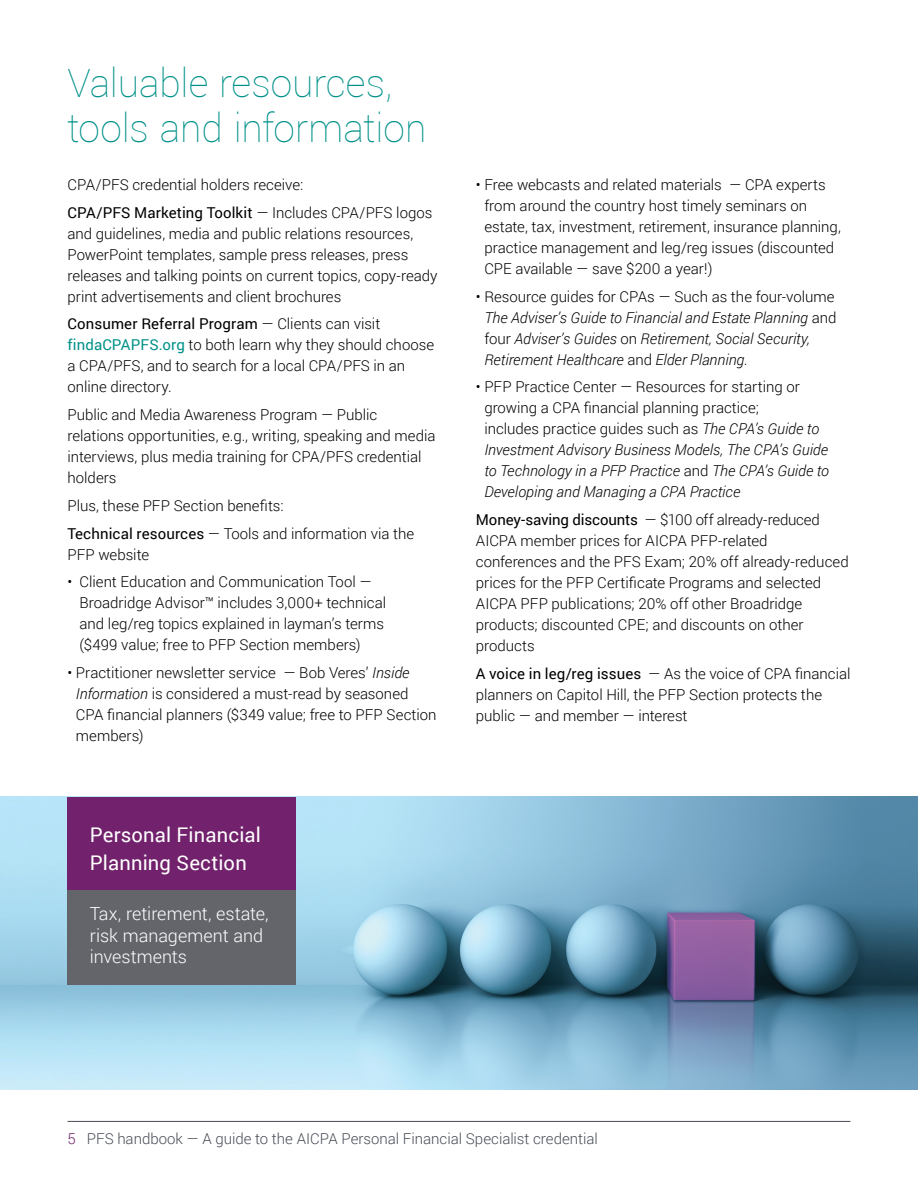
<style>
.page{position:relative;width:918px;height:1188px;background:#fff}
.page>*{position:absolute;margin:0;border:0;box-sizing:border-box;transform-origin:0 0}
.t1{font:100 39px/45px "Roboto";letter-spacing:-.005em;color:#009189}
.t2{font:20.25px/28px "Roboto";letter-spacing:.01em;color:#fff}
.t3{font:300 18px/21.6px "Roboto";color:#fff}
.t4{font:300 15px/21px "Roboto";color:#000}
.t5{font:italic 300 15px/21px "Roboto";color:#000}
.t6{font:300 15px "Roboto";color:#474c55}
.s1{font-weight:400}
.s2{font-weight:400;color:#009189}
.s3{font-style:italic}
.s4{font-style:normal}
.s5{color:#72226d}
</style>
<div class="page">
<hr style="left:68px;top:1121px;width:782px;height:1px;background:#474c55">
<img style="left:0;top:797px;width:918px;height:292px">
<div style="left:68px;top:797px;width:228px;height:93px;background:#72226d"></div>
<div style="left:68px;top:891px;width:228px;height:94px;background:#63656b"></div>
<h1 class="t1" style="left:68px;top:59px;width:360px">Valuable resources, tools and information</h1>
<p class="t4" style="left:68px;top:170px;width:366px;line-height:27.8px">CPA/PFS credential holders receive:<br><span class="s1">CPA/PFS Marketing Toolkit</span> — Includes CPA/PFS logos</p>
<p class="t4" style="left:68px;top:222px;width:372px">and guidelines, media and public relations resources, PowerPoint templates, sample press releases, press releases and talking points on current topics, copy-ready print advertisements and client brochures</p>
<p class="t4" style="left:68px;top:313px;width:368px"><span class="s1">Consumer Referral Program</span> — Clients can visit <span class="s2">findaCPAPFS.org</span> to both learn why they should choose a CPA/PFS, and to search for a local CPA/PFS in an online directory.</p>
<p class="t4" style="left:68px;top:404px;width:369px">Public and Media Awareness Program — Public relations opportunities, e.g., writing, speaking and media interviews, plus media training for CPA/PFS credential holders</p>
<p class="t4" style="left:68px;top:491px;width:348px;line-height:27.8px">Plus, these PFP Section benefits:<br><span class="s1">Technical resources</span> — Tools and information via the</p>
<p class="t4" style="left:68px;top:543px;width:83px">PFP website</p>
<p class="t4" style="left:80px;top:571px;width:308px;text-indent:-12px">• Client Education and Communication Tool — Broadridge Advisor™ includes 3,000+ technical and leg/reg topics explained in layman’s terms ($499 value; free to PFP Section members)</p>
<p class="t4" style="left:76px;top:662px;width:362px;text-indent:-8px">• Practitioner newsletter service — Bob Veres’ <span class="s3">Inside Information</span> is considered a must-read by seasoned CPA financial planners ($349 value; free to PFP Section members)</p>
<h2 class="t2" style="left:90px;top:820px;width:173px">Personal Financial<br>Planning Section</h2>
<p class="t3" style="left:90px;top:903px;width:180px">Tax, retirement, estate, risk management and investments</p>
<p class="t4" style="left:484px;top:173px;width:358px;text-indent:-8px">• Free webcasts and related materials — CPA experts from around the country host timely seminars on estate, tax, investment, retirement, insurance planning, practice management and leg/reg issues (discounted CPE available — save $200 a year!)</p>
<p class="t5" style="left:484px;top:285px;width:354px;text-indent:-8px"><span class="s4">• Resource guides for CPAs — Such as the four-volume </span>The Adviser’s Guide to Financial and Estate Planning <span class="s4">and four</span> Adviser’s Guides <span class="s4">on</span> Retirement, Social Security, Retirement Healthcare <span class="s4">and</span> Elder Planning.</p>
<p class="t5" style="left:484px;top:376px;width:346px;text-indent:-8px"><span class="s4">• PFP Practice Center — Resources for starting or growing a CPA financial planning practice;<br>includes practice guides such as</span> The CPA’s Guide to Investment Advisory Business Models, The CPA’s Guide to Technology in a PFP Practice <span class="s4">and</span> The CPA’s Guide to Developing and Managing a CPA Practice</p>
<p class="t4" style="left:476px;top:509px;width:374px"><span class="s1">Money-saving discounts</span> — $100 off already-reduced AICPA member prices for AICPA PFP-related conferences and the PFS Exam; 20% off already-reduced prices for the PFP Certificate Programs and selected AICPA PFP publications; 20% off other Broadridge products; discounted CPE; and discounts on other products</p>
<p class="t4" style="left:476px;top:662px;width:376px"><span class="s1">A voice in leg/reg issues</span> — As the voice of CPA financial planners on Capitol Hill, the PFP Section protects the public — and member — interest</p>
<p class="t6" style="left:68px;top:1128px;width:532px"><span class="s5">5</span> PFS handbook — A guide to the AICPA Personal Financial Specialist credential</p>
</div>
